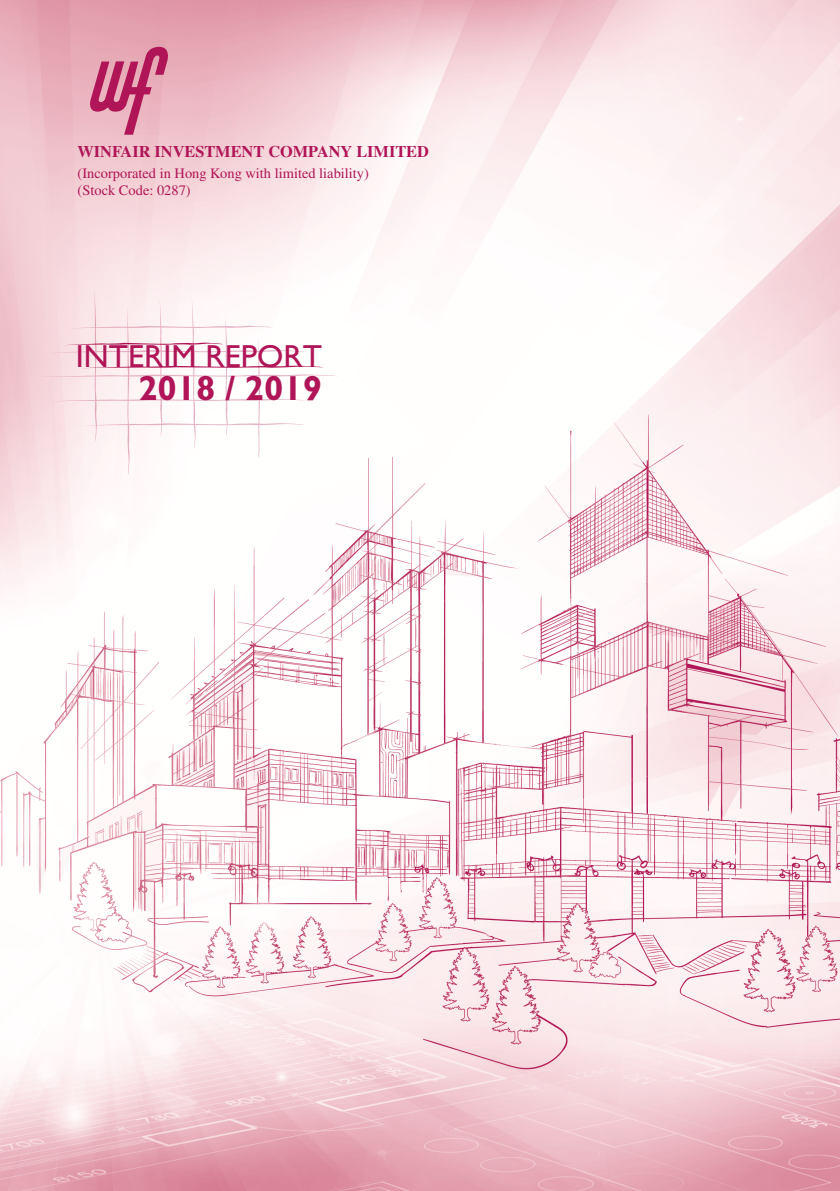
<style>
.page{position:relative;width:840px;height:1191px;background:#fff}
.page>*{position:absolute;margin:0;border:0;box-sizing:border-box;transform-origin:0 0}
.t1{font:700 35px "Gill Sans Std";color:#b01657}
.t2{font:32px "Gill Sans Std";color:#b01657}
.t3{font:700 16.2px "Times LT Std";color:#b01657}
.t4{font:14.4px/17.2px "Times LT Std";color:#b01657}
</style>
<div class="page">
<img style="left:0;top:0;width:839px;height:1191px">
<svg style="left:39px;top:288px;width:299px;height:188px"></svg>
<svg style="left:87px;top:47px;width:84px;height:88px;background:#d7809c"></svg>
<p class="t3" style="left:78px;top:141px;width:352px">WINFAIR INVESTMENT COMPANY LIMITED</p>
<p class="t4" style="left:78px;top:164px;width:293px">(Incorporated in Hong Kong with limited liability) (Stock Code: 0287)</p>
<h2 class="t2" style="left:76px;top:337px;width:248px">INTERIM REPORT</h2>
<h1 class="t1" style="left:138px;top:367px;width:185px">2018 / 2019</h1>
</div>
